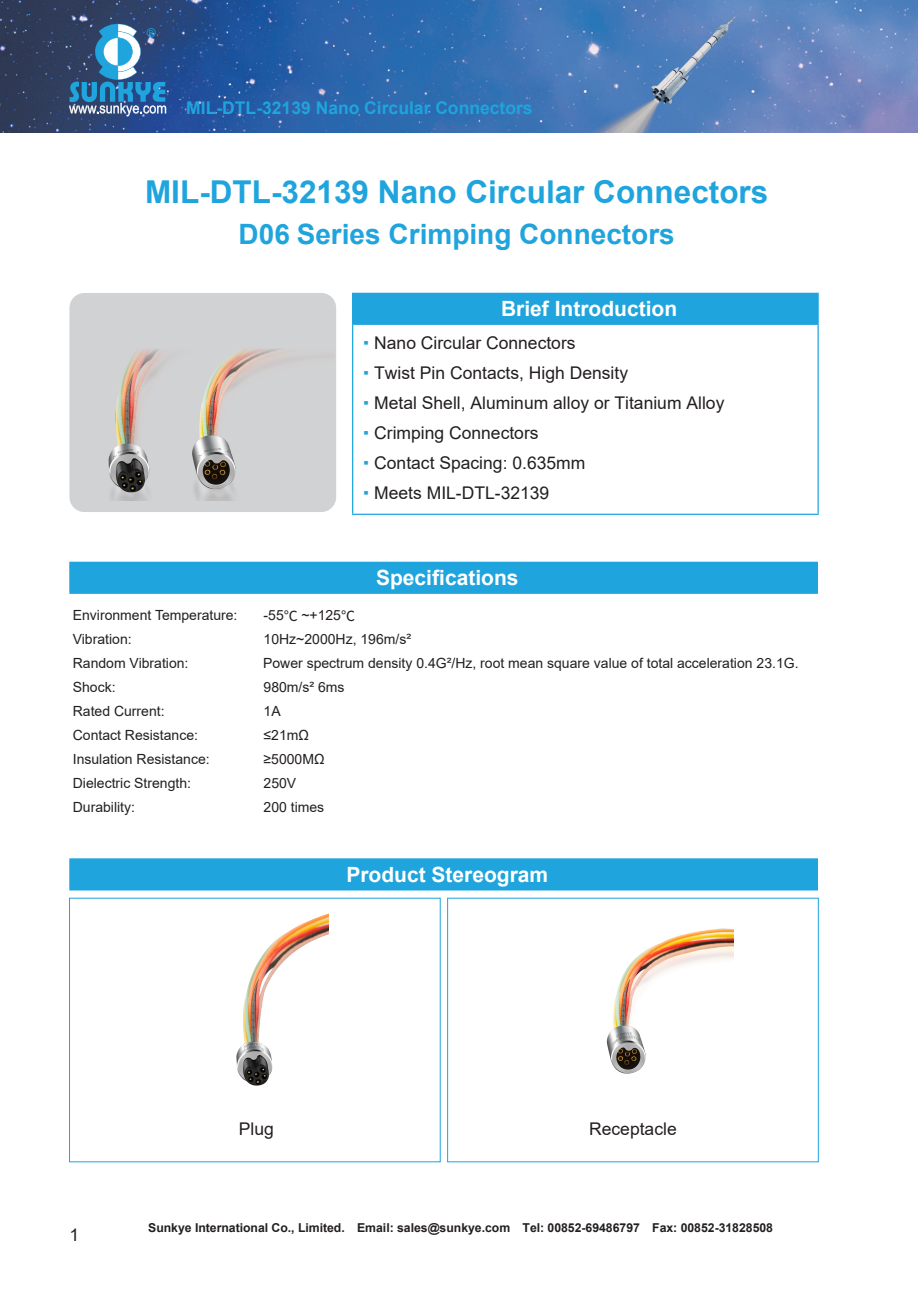
<style>
.page{position:relative;width:918px;height:1290px;background:#fff}
.page>*{position:absolute;margin:0;border:0;box-sizing:border-box;transform-origin:0 0}
.蓝色一级标题{font:700 31.5px "Arial";color:#1fa4dd}
.蓝色一级标题-2{font:700 28px "Arial";color:#1fa4dd}
.白色小标题-1{font:700 21px "Arial";color:#fff}
.正文{font:17.5px/29.9px "Arial";color:#231f20}
.t1{font:700 17.5px "Arial";color:#1fa4dd}
.正文制表符{font:14px/24px "Arial";color:#231f20}
.t2{font:700 12.25px "Arial";color:#231f20}
.t3{font:12.08px "Arial";color:#1fa4dd}
.s1{font-weight:900;font-style:italic;color:#1fa4dd}
.s2{font-family:"Source Han Sans CN"}
</style>
<div class="page">
<div style="left:69px;top:293px;width:267px;height:219px;background:#d1d2d4;border-radius:15px"></div>
<img style="left:0;top:0;width:918px;height:132px">
<svg style="left:69px;top:24px;width:97px;height:92px;background:#4877a2"></svg>
<div style="left:353px;top:293px;width:465px;height:31px;background:#1fa4dd"></div>
<hr style="left:352px;top:293px;width:467px;height:1px;background:#1fa4dd">
<hr style="left:352px;top:294px;width:1px;height:30px;background:#1fa4dd">
<hr style="left:817px;top:294px;width:2px;height:30px;background:#1fa4dd">
<hr style="left:352px;top:324px;width:467px;height:1px;background:#1fa4dd">
<hr style="left:352px;top:325px;width:1px;height:189px;background:#1fa4dd">
<hr style="left:817px;top:325px;width:2px;height:189px;background:#1fa4dd">
<hr style="left:352px;top:514px;width:467px;height:1px;background:#1fa4dd">
<div style="left:70px;top:562px;width:747px;height:31px;background:#1fa4dd"></div>
<hr style="left:69px;top:562px;width:749px;height:1px;background:#1fa4dd">
<hr style="left:69px;top:563px;width:1px;height:30px;background:#1fa4dd">
<hr style="left:816px;top:563px;width:2px;height:30px;background:#1fa4dd">
<hr style="left:69px;top:593px;width:749px;height:1px;background:#1fa4dd">
<div style="left:70px;top:859px;width:747px;height:31px;background:#1fa4dd"></div>
<hr style="left:69px;top:858px;width:749px;height:1px;background:#1fa4dd">
<hr style="left:69px;top:859px;width:1px;height:30px;background:#1fa4dd">
<hr style="left:816px;top:859px;width:2px;height:30px;background:#1fa4dd">
<hr style="left:69px;top:889px;width:749px;height:1px;background:#1fa4dd">
<img style="left:189px;top:897px;width:140px;height:189px">
<img style="left:606px;top:928px;width:127px;height:146px">
<div style="left:447px;top:898px;width:372px;height:264px;border:1px solid #1fa4dd"></div>
<img style="left:108px;top:349px;width:183px;height:151px">
<p class="t3" style="left:147px;top:25px;width:10px">®</p>
<p class="t1" style="left:186px;top:95px;width:348px">MIL-DTL-32139 Nano Circular Connectors</p>
<p class="蓝色一级标题" style="left:145px;top:170px;width:625px">MIL-DTL-32139 Nano Circular Connectors</p>
<p class="蓝色一级标题-2" style="left:238px;top:215px;width:438px">D06 Series Crimping Connectors</p>
<p class="白色小标题-1" style="left:501px;top:294px;width:178px">Brief Introduction</p>
<p class="正文" style="left:362px;top:328px;width:363px"><span class="s1">·</span> Nano Circular Connectors<br><span class="s1">·</span> Twist Pin Contacts, High Density<br><span class="s1">·</span> Metal Shell, Aluminum alloy or Titanium Alloy <span class="s1">·</span> Crimping Connectors<br><span class="s1">·</span> Contact Spacing: 0.635mm<br><span class="s1">·</span> Meets MIL-DTL-32139</p>
<p class="白色小标题-1" style="left:376px;top:563px;width:144px">Specifications</p>
<p class="正文制表符" style="left:73px;top:603px;width:166px">Environment Temperature:</p>
<p class="正文制表符" style="left:264px;top:603px;width:93px">-55<span class="s2">℃</span> ~+125<span class="s2">℃</span></p>
<p class="正文制表符" style="left:73px;top:627px;width:60px">Vibration:</p>
<p class="正文制表符" style="left:73px;top:651px;width:117px">Random Vibration:</p>
<p class="正文制表符" style="left:73px;top:675px;width:44px">Shock:</p>
<p class="正文制表符" style="left:73px;top:699px;width:93px">Rated Current:</p>
<p class="正文制表符" style="left:73px;top:723px;width:127px">Contact Resistance:</p>
<p class="正文制表符" style="left:73px;top:747px;width:138px">Insulation Resistance:</p>
<p class="正文制表符" style="left:73px;top:771px;width:120px">Dielectric Strength:</p>
<p class="正文制表符" style="left:73px;top:795px;width:64px">Durability:</p>
<p class="正文制表符" style="left:263px;top:627px;width:537px">10Hz~2000Hz, 196m/s²<br>Power spectrum density 0.4G²/Hz, root mean square value of total acceleration 23.1G.<br>980m/s² 6ms<br>1A<br>≤21mΩ<br>≥5000MΩ<br>250V<br>200 times</p>
<p class="白色小标题-1" style="left:346px;top:860px;width:203px">Product Stereogram</p>
<p class="正文" style="left:69px;top:1220px;width:11px">1</p>
<p class="正文" style="left:239px;top:1113px;width:37px">Plug</p>
<p class="正文" style="left:589px;top:1113px;width:89px">Receptacle</p>
<p class="t2" style="left:148px;top:1219px;width:626px">Sunkye International Co., Limited. Email: sales@sunkye.com Tel: 00852-69486797 Fax: 00852-31828508</p>
</div>
